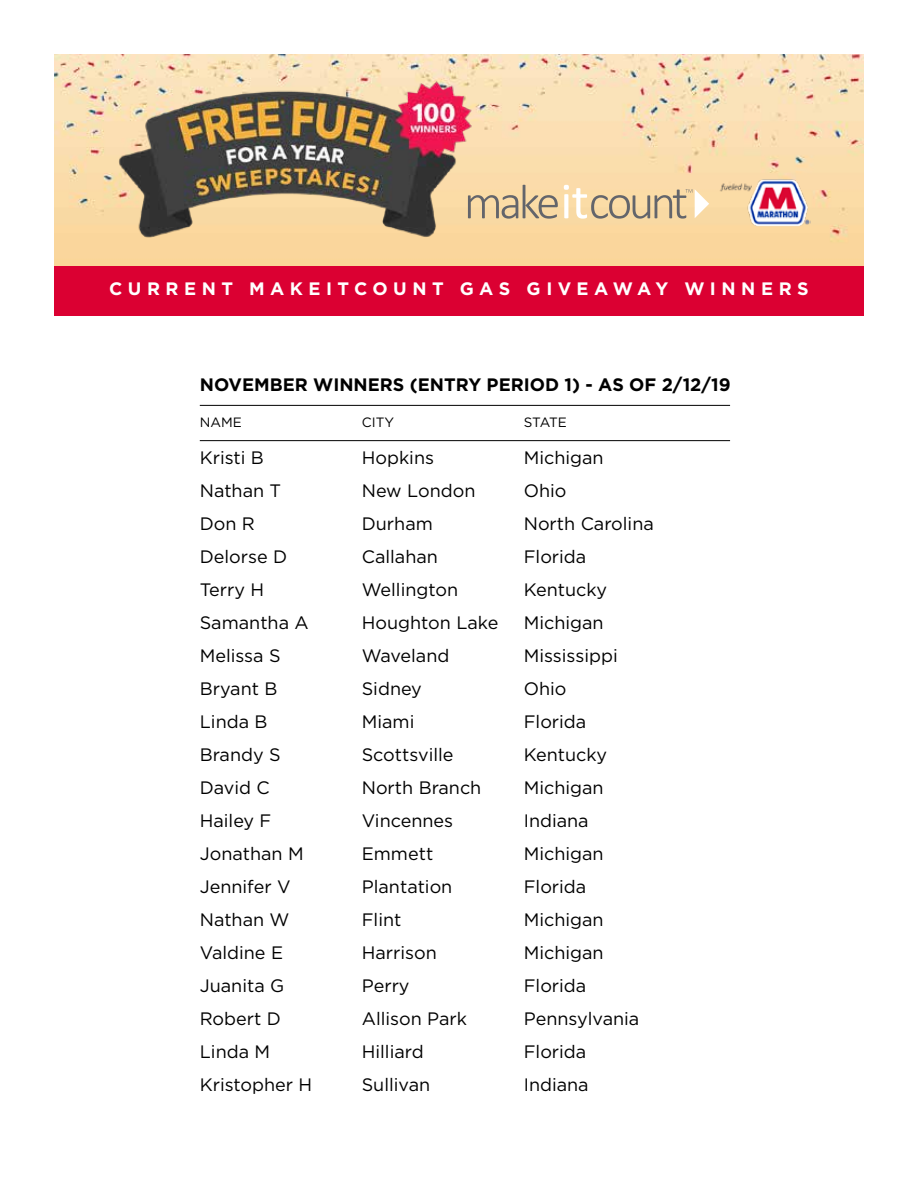
<style>
.page{position:relative;width:918px;height:1188px;background:#fff}
.page>*{position:absolute;margin:0;border:0;box-sizing:border-box;transform-origin:0 0}
.t1{font:18px "Gotham";color:#000}
.t2{font:700 18px "Gotham";color:#000}
.t3{font:700 18px "Gotham";letter-spacing:.3em;color:#fff}
.t4{font:13.5px "Gotham";color:#000}
</style>
<div class="page">
<img style="left:54px;top:54px;width:810px;height:212px">
<img style="left:116px;top:80px;width:359px;height:160px">
<img style="left:714px;top:176px;width:97px;height:52px">
<svg style="left:468px;top:185px;width:90px;height:34px;background:#d3bc96"></svg>
<svg style="left:564px;top:185px;width:145px;height:34px;background:#e3cca6"></svg>
<div style="left:54px;top:266px;width:810px;height:49px;background:#db0032"></div>
<hr style="left:200px;top:440px;width:530px;height:1px;background:#000">
<hr style="left:200px;top:405px;width:530px;height:1px;background:#000">
<p class="t3" style="left:109px;top:278px;width:701px">CURRENT MAKEITCOUNT GAS GIVEAWAY WINNERS</p>
<p class="t2" style="left:200px;top:374px;width:532px">NOVEMBER WINNERS (ENTRY PERIOD 1) - AS OF 2/12/19</p>
<p class="t4" style="left:200px;top:415px;width:44px">NAME</p>
<p class="t4" style="left:362px;top:415px;width:34px">CITY</p>
<p class="t4" style="left:524px;top:415px;width:45px">STATE</p>
<p class="t1" style="left:200px;top:448px;width:66px">Kristi B</p>
<p class="t1" style="left:362px;top:448px;width:74px">Hopkins</p>
<p class="t1" style="left:524px;top:448px;width:81px">Michigan</p>
<p class="t1" style="left:200px;top:481px;width:83px">Nathan T</p>
<p class="t1" style="left:362px;top:481px;width:115px">New London</p>
<p class="t1" style="left:524px;top:481px;width:44px">Ohio</p>
<p class="t1" style="left:200px;top:514px;width:57px">Don R</p>
<p class="t1" style="left:362px;top:514px;width:73px">Durham</p>
<p class="t1" style="left:524px;top:514px;width:132px">North Carolina</p>
<p class="t1" style="left:200px;top:547px;width:89px">Delorse D</p>
<p class="t1" style="left:362px;top:547px;width:78px">Callahan</p>
<p class="t1" style="left:524px;top:547px;width:64px">Florida</p>
<p class="t1" style="left:200px;top:580px;width:66px">Terry H</p>
<p class="t1" style="left:362px;top:580px;width:98px">Wellington</p>
<p class="t1" style="left:524px;top:580px;width:85px">Kentucky</p>
<p class="t1" style="left:200px;top:613px;width:110px">Samantha A</p>
<p class="t1" style="left:362px;top:613px;width:138px">Houghton Lake</p>
<p class="t1" style="left:524px;top:613px;width:81px">Michigan</p>
<p class="t1" style="left:200px;top:646px;width:82px">Melissa S</p>
<p class="t1" style="left:362px;top:646px;width:89px">Waveland</p>
<p class="t1" style="left:524px;top:646px;width:95px">Mississippi</p>
<p class="t1" style="left:200px;top:679px;width:79px">Bryant B</p>
<p class="t1" style="left:362px;top:679px;width:62px">Sidney</p>
<p class="t1" style="left:524px;top:679px;width:44px">Ohio</p>
<p class="t1" style="left:200px;top:712px;width:69px">Linda B</p>
<p class="t1" style="left:362px;top:712px;width:54px">Miami</p>
<p class="t1" style="left:524px;top:712px;width:64px">Florida</p>
<p class="t1" style="left:200px;top:745px;width:82px">Brandy S</p>
<p class="t1" style="left:362px;top:745px;width:93px">Scottsville</p>
<p class="t1" style="left:524px;top:745px;width:85px">Kentucky</p>
<p class="t1" style="left:200px;top:778px;width:72px">David C</p>
<p class="t1" style="left:362px;top:778px;width:121px">North Branch</p>
<p class="t1" style="left:524px;top:778px;width:81px">Michigan</p>
<p class="t1" style="left:200px;top:811px;width:73px">Hailey F</p>
<p class="t1" style="left:362px;top:811px;width:93px">Vincennes</p>
<p class="t1" style="left:524px;top:811px;width:66px">Indiana</p>
<p class="t1" style="left:200px;top:844px;width:105px">Jonathan M</p>
<p class="t1" style="left:362px;top:844px;width:73px">Emmett</p>
<p class="t1" style="left:524px;top:844px;width:81px">Michigan</p>
<p class="t1" style="left:200px;top:877px;width:92px">Jennifer V</p>
<p class="t1" style="left:362px;top:877px;width:92px">Plantation</p>
<p class="t1" style="left:524px;top:877px;width:64px">Florida</p>
<p class="t1" style="left:200px;top:910px;width:91px">Nathan W</p>
<p class="t1" style="left:362px;top:910px;width:41px">Flint</p>
<p class="t1" style="left:524px;top:910px;width:81px">Michigan</p>
<p class="t1" style="left:200px;top:943px;width:85px">Valdine E</p>
<p class="t1" style="left:362px;top:943px;width:77px">Harrison</p>
<p class="t1" style="left:524px;top:943px;width:81px">Michigan</p>
<p class="t1" style="left:200px;top:976px;width:86px">Juanita G</p>
<p class="t1" style="left:362px;top:976px;width:49px">Perry</p>
<p class="t1" style="left:524px;top:976px;width:64px">Florida</p>
<p class="t1" style="left:200px;top:1009px;width:83px">Robert D</p>
<p class="t1" style="left:362px;top:1009px;width:107px">Allison Park</p>
<p class="t1" style="left:524px;top:1009px;width:117px">Pennsylvania</p>
<p class="t1" style="left:200px;top:1042px;width:72px">Linda M</p>
<p class="t1" style="left:362px;top:1042px;width:63px">Hilliard</p>
<p class="t1" style="left:524px;top:1042px;width:64px">Florida</p>
<p class="t1" style="left:200px;top:1075px;width:114px">Kristopher H</p>
<p class="t1" style="left:362px;top:1075px;width:70px">Sullivan</p>
<p class="t1" style="left:524px;top:1075px;width:66px">Indiana</p>
</div>
